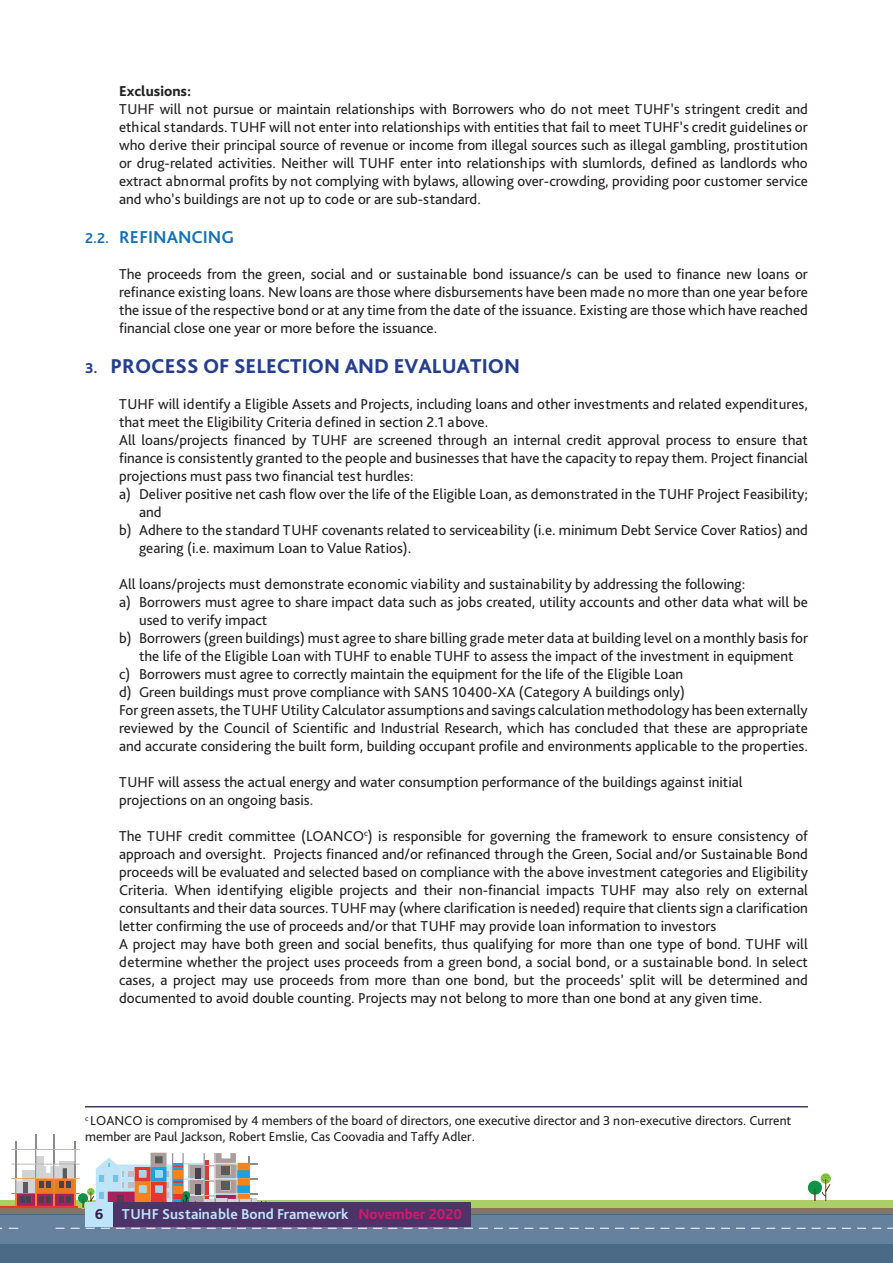
<style>
.page{position:relative;width:893px;height:1263px;background:#fff}
.page>*{position:absolute;margin:0;border:0;box-sizing:border-box;transform-origin:0 0}
.t1{font:800 21px "Bliss Pro";color:#253f8e}
.t2{font:700 18px "Bliss Pro";color:#1471b9}
.Paragraph_Style_1{font:15px/18px "Bliss Pro";color:#231f20;text-align:justify}
.t3{font:700 15px "Bliss Pro";color:#bee4f8}
.Paragraph_Style_1-2{font:800 15px "Bliss Pro";color:#231f20}
.t4{font:13.5px/16.2px "Bliss Pro";color:#231f20}
.s1{font-size:15px}
.s2{font-weight:800;color:#301f44}
.s3{color:#db166a}
</style>
<div class="page">
<div style="left:0;top:1213px;width:893px;height:49px;background:#66819d"></div>
<div style="left:0;top:1244px;width:893px;height:19px;background:#4b6a85"></div>
<svg style="left:0;top:1134px;width:893px;height:95px"></svg>
<div style="left:85px;top:1202px;width:28px;height:24px;background:#bde5f9"></div>
<div style="left:113px;top:1202px;width:358px;height:24px;background:#4c3468"></div>
<hr style="left:85px;top:1106px;width:723px;height:1px;background:#4c3468">
<p class="Paragraph_Style_1-2" style="left:119px;top:81px;width:74px">Exclusions:</p>
<p class="Paragraph_Style_1" style="left:119px;top:99px;width:690px">TUHF will not pursue or maintain relationships with Borrowers who do not meet TUHF’s stringent credit and ethical standards. TUHF will not enter into relationships with entities that fail to meet TUHF’s credit guidelines or who derive their principal source of revenue or income from illegal sources such as illegal gambling, prostitution or drug-related activities. Neither will TUHF enter into relationships with slumlords, defined as landlords who extract abnormal profits by not complying with bylaws, allowing over-crowding, providing poor customer service and who’s buildings are not up to code or are sub-standard.</p>
<p class="t2" style="left:85px;top:226px;width:151px"><span class="s1">2.2.</span> REFINANCING</p>
<p class="Paragraph_Style_1" style="left:119px;top:264px;width:690px">The proceeds from the green, social and or sustainable bond issuance/s can be used to finance new loans or refinance existing loans. New loans are those where disbursements have been made no more than one year before the issue of the respective bond or at any time from the date of the issuance. Existing are those which have reached financial close one year or more before the issuance.</p>
<p class="t1" style="left:85px;top:353px;width:436px"><span class="s1">3.</span> PROCESS OF SELECTION AND EVALUATION</p>
<p class="Paragraph_Style_1" style="left:119px;top:395px;width:690px">TUHF will identify a Eligible Assets and Projects, including loans and other investments and related expenditures, that meet the Eligibility Criteria defined in section 2.1 above.</p>
<p class="Paragraph_Style_1" style="left:119px;top:431px;width:690px">All loans/projects financed by TUHF are screened through an internal credit approval process to ensure that finance is consistently granted to the people and businesses that have the capacity to repay them. Project financial projections must pass two financial test hurdles:</p>
<p class="Paragraph_Style_1" style="left:139px;top:485px;width:670px;text-indent:-20px">a) Deliver positive net cash flow over the life of the Eligible Loan, as demonstrated in the TUHF Project Feasibility; and</p>
<p class="Paragraph_Style_1" style="left:139px;top:521px;width:670px;text-indent:-20px">b) Adhere to the standard TUHF covenants related to serviceability (i.e. minimum Debt Service Cover Ratios) and gearing (i.e. maximum Loan to Value Ratios).</p>
<p class="Paragraph_Style_1" style="left:119px;top:575px;width:628px">All loans/projects must demonstrate economic viability and sustainability by addressing the following:</p>
<p class="Paragraph_Style_1" style="left:139px;top:593px;width:670px;text-indent:-20px">a) Borrowers must agree to share impact data such as jobs created, utility accounts and other data what will be used to verify impact</p>
<p class="Paragraph_Style_1" style="left:119px;top:629px;width:690px;text-align:center">b) Borrowers (green buildings) must agree to share billing grade meter data at building level on a monthly basis for the life of the Eligible Loan with TUHF to enable TUHF to assess the impact of the investment in equipment</p>
<p class="Paragraph_Style_1" style="left:119px;top:665px;width:566px">c) Borrowers must agree to correctly maintain the equipment for the life of the Eligible Loan</p>
<p class="Paragraph_Style_1" style="left:119px;top:683px;width:567px">d) Green buildings must prove compliance with SANS 10400-XA (Category A buildings only)</p>
<p class="Paragraph_Style_1" style="left:119px;top:701px;width:690px">For green assets, the TUHF Utility Calculator assumptions and savings calculation methodology has been externally reviewed by the Council of Scientific and Industrial Research, which has concluded that these are appropriate and accurate considering the built form, building occupant profile and environments applicable to the properties.</p>
<p class="Paragraph_Style_1" style="left:119px;top:773px;width:625px">TUHF will assess the actual energy and water consumption performance of the buildings against initial projections on an ongoing basis.</p>
<p class="Paragraph_Style_1" style="left:119px;top:827px;width:690px">The TUHF credit committee (LOANCO<sup>c</sup>) is responsible for governing the framework to ensure consistency of approach and oversight. Projects financed and/or refinanced through the Green, Social and/or Sustainable Bond proceeds will be evaluated and selected based on compliance with the above investment categories and Eligibility Criteria. When identifying eligible projects and their non-financial impacts TUHF may also rely on external consultants and their data sources. TUHF may (where clarification is needed) require that clients sign a clarification letter confirming the use of proceeds and/or that TUHF may provide loan information to investors</p>
<p class="Paragraph_Style_1" style="left:119px;top:935px;width:690px">A project may have both green and social benefits, thus qualifying for more than one type of bond. TUHF will determine whether the project uses proceeds from a green bond, a social bond, or a sustainable bond. In select cases, a project may use proceeds from more than one bond, but the proceeds’ split will be determined and documented to avoid double counting. Projects may not belong to more than one bond at any given time.</p>
<p class="t4" style="left:85px;top:1112px;width:708px"><sup>c</sup> LOANCO is compromised by 4 members of the board of directors, one executive director and 3 non-executive directors. Current member are Paul Jackson, Robert Emslie, Cas Coovadia and Taffy Adler.</p>
<p class="t3" style="left:95px;top:1205px;width:369px"><span class="s2">6</span> TUHF Sustainable Bond Framework <span class="s3">November 2020</span></p>
</div>
